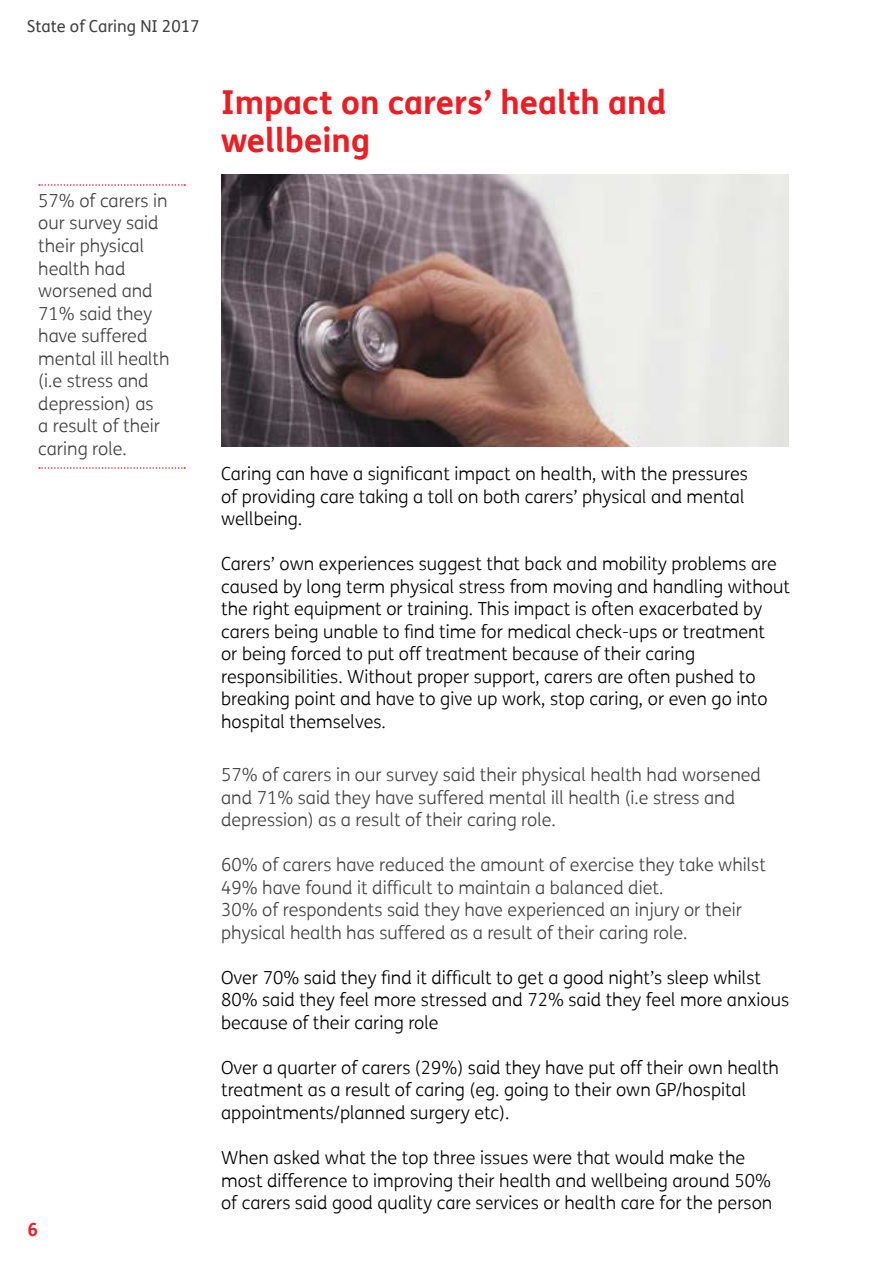
<style>
.page{position:relative;width:893px;height:1263px;background:#fff}
.page>*{position:absolute;margin:0;border:0;box-sizing:border-box;transform-origin:0 0}
.t1{font:700 33px/37.5px "FS Me";color:#ed1d24}
.t2{font:300 18px/22.5px "FS Me";color:#000}
.t3{font:300 18px/22.5px "FS Me";color:#414042}
.t4{font:700 18px "FS Me";color:#ed1d24}
.t5{font:16.5px "FS Me";color:#414042}
</style>
<div class="page">
<svg style="left:39px;top:184px;width:146px;height:2px"></svg>
<svg style="left:39px;top:467px;width:146px;height:2px"></svg>
<img style="left:221px;top:174px;width:568px;height:272px">
<p class="t5" style="left:27px;top:14px;width:174px">State of Caring NI 2017</p>
<p class="t3" style="left:38px;top:189px;width:133px">57% of carers in our survey said their physical health had worsened and<br>71% said they have suffered mental ill health (i.e stress and depression) as<br>a result of their caring role.</p>
<p class="t4" style="left:28px;top:1215px;width:12px">6</p>
<h1 class="t1" style="left:221px;top:82px;width:447px">Impact on carers’ health and wellbeing</h1>
<p class="t2" style="left:221px;top:462px;width:528px">Caring can have a significant impact on health, with the pressures of providing care taking a toll on both carers’ physical and mental wellbeing.</p>
<p class="t2" style="left:221px;top:552px;width:570px">Carers’ own experiences suggest that back and mobility problems are caused by long term physical stress from moving and handling without the right equipment or training. This impact is often exacerbated by carers being unable to find time for medical check-ups or treatment<br>or being forced to put off treatment because of their caring responsibilities. Without proper support, carers are often pushed to breaking point and have to give up work, stop caring, or even go into hospital themselves.</p>
<p class="t3" style="left:221px;top:763px;width:541px">57% of carers in our survey said their physical health had worsened and 71% said they have suffered mental ill health (i.e stress and depression) as a result of their caring role.</p>
<p class="t3" style="left:221px;top:853px;width:546px">60% of carers have reduced the amount of exercise they take whilst 49% have found it difficult to maintain a balanced diet.<br>30% of respondents said they have experienced an injury or their physical health has suffered as a result of their caring role.</p>
<p class="t2" style="left:221px;top:966px;width:569px">Over 70% said they find it difficult to get a good night’s sleep whilst<br>80% said they feel more stressed and 72% said they feel more anxious because of their caring role</p>
<p class="t2" style="left:221px;top:1056px;width:559px">Over a quarter of carers (29%) said they have put off their own health treatment as a result of caring (eg. going to their own GP/hospital appointments/planned surgery etc).</p>
<p class="t2" style="left:221px;top:1146px;width:553px">When asked what the top three issues were that would make the most difference to improving their health and wellbeing around 50% of carers said good quality care services or health care for the person</p>
</div>
